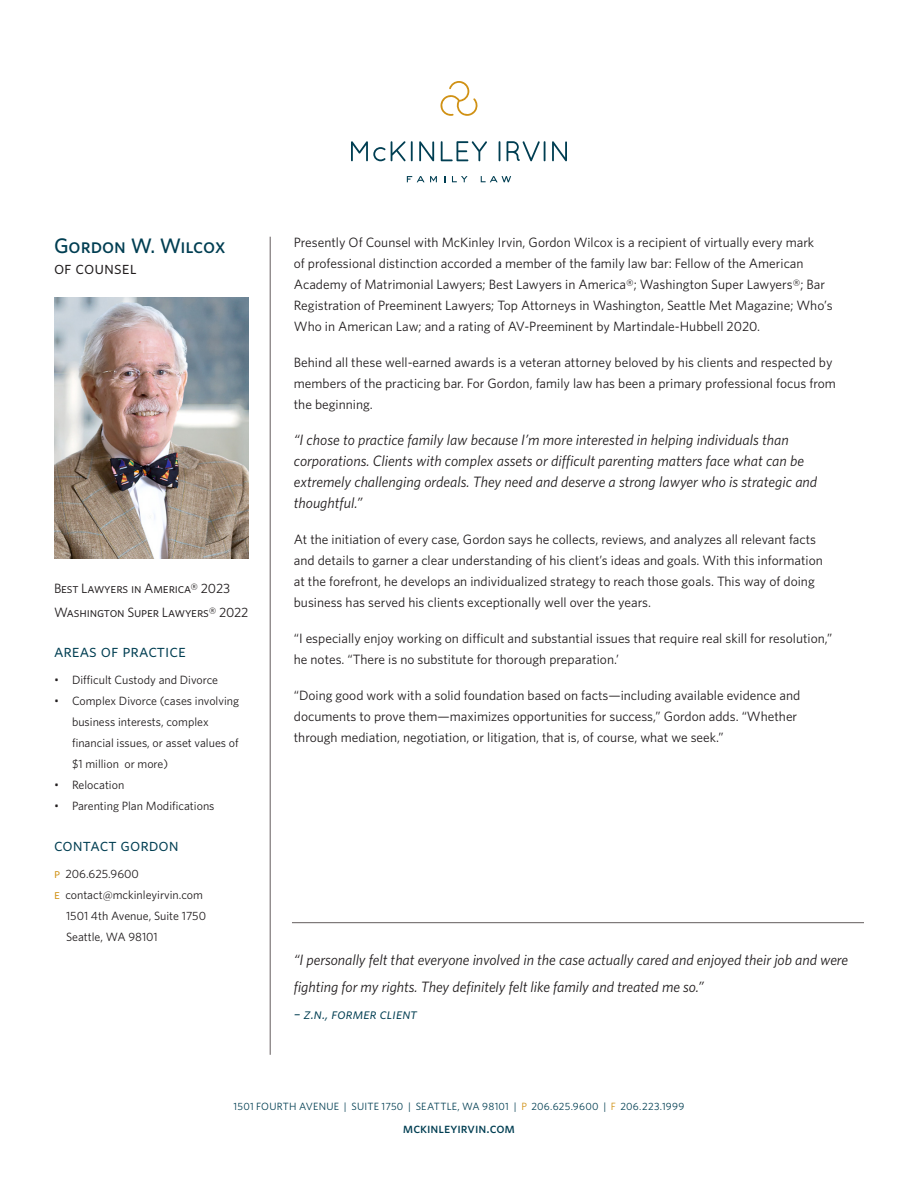
<style>
.page{position:relative;width:918px;height:1188px;background:#fff}
.page>*{position:absolute;margin:0;border:0;box-sizing:border-box;transform-origin:0 0}
.t1{font:500 21px "Whitney";color:#003e52}
.t2{font:18px "Whitney";color:#003e52}
.t3{font:18px "Whitney";color:#201c1d}
.t4{font:italic 15px/21px "Whitney";color:#201c1d}
.t5{font:italic 15px "Whitney";letter-spacing:-.005em;color:#003e52}
.t6{font:500 14.25px "Whitney";color:#003e52}
.t7{font:13.5px/21px "Whitney";color:#201c1d}
.t8{font:12px/21px "Whitney";color:#201c1d}
.t9{font:10.5px "Whitney";letter-spacing:.025em;color:#003e52}
.s1{font-weight:300;color:#231f20}
.s2{font-size:13.5px;color:#d09114}
.s3{color:#d09114}
</style>
<div class="page">
<svg style="left:351px;top:141px;width:55px;height:20px"></svg>
<hr style="left:411px;top:141px;width:2px;height:20px;background:#003e52">
<svg style="left:419px;top:141px;width:15px;height:20px"></svg>
<svg style="left:441px;top:141px;width:46px;height:20px"></svg>
<svg style="left:499px;top:141px;width:1px;height:20px"></svg>
<svg style="left:507px;top:141px;width:33px;height:20px"></svg>
<hr style="left:544px;top:141px;width:2px;height:20px;background:#003e52">
<svg style="left:552px;top:141px;width:15px;height:20px"></svg>
<svg style="left:407px;top:176px;width:30px;height:6px"></svg>
<svg style="left:452px;top:176px;width:16px;height:6px"></svg>
<svg style="left:481px;top:176px;width:30px;height:6px"></svg>
<svg style="left:440px;top:81px;width:38px;height:35px"></svg>
<img style="left:54px;top:298px;width:194px;height:261px">
<hr style="left:270px;top:237px;width:1px;height:818px;background:#635c5d">
<hr style="left:292px;top:922px;width:572px;height:1px;background:#635c5d">
<p class="t1" style="left:54px;top:232px;width:173px">Gordon W. Wilcox</p>
<p class="t3" style="left:54px;top:256px;width:84px">of counsel</p>
<p class="t7" style="left:54px;top:577px;width:178px">Best Lawyers in America® 2023</p>
<p class="t7" style="left:54px;top:601px;width:196px">Washington Super Lawyers® 2022</p>
<p class="t2" style="left:54px;top:639px;width:133px">areas of practice</p>
<p class="t8" style="left:54px;top:669px;width:166px"><span class="s1">•</span> Difficult Custody and Divorce</p>
<p class="t8" style="left:72px;top:690px;width:169px;text-indent:-18px"><span class="s1">•</span> Complex Divorce (cases involving business interests, complex financial issues, or asset values of $1 million or more)</p>
<p class="t8" style="left:54px;top:774px;width:72px"><span class="s1">•</span> Relocation</p>
<p class="t8" style="left:54px;top:795px;width:162px"><span class="s1">•</span> Parenting Plan Modifications</p>
<p class="t2" style="left:54px;top:832px;width:126px">contact gordon</p>
<p class="t8" style="left:54px;top:863px;width:86px"><span class="s2">p</span> 206.625.9600</p>
<p class="t8" style="left:54px;top:884px;width:150px"><span class="s2">e</span> contact@mckinleyirvin.com</p>
<p class="t8" style="left:66px;top:905px;width:142px">1501 4th Avenue, Suite 1750</p>
<p class="t8" style="left:66px;top:926px;width:93px">Seattle, WA 98101</p>
<p class="t7" style="left:294px;top:232px;width:540px">Presently Of Counsel with McKinley Irvin, Gordon Wilcox is a recipient of virtually every mark<br>of professional distinction accorded a member of the family law bar: Fellow of the American Academy of Matrimonial Lawyers; Best Lawyers in America®; Washington Super Lawyers®; Bar Registration of Preeminent Lawyers; Top Attorneys in Washington, Seattle Met Magazine; Who’s Who in American Law; and a rating of AV-Preeminent by Martindale-Hubbell 2020.</p>
<p class="t7" style="left:294px;top:352px;width:544px">Behind all these well-earned awards is a veteran attorney beloved by his clients and respected by members of the practicing bar. For Gordon, family law has been a primary professional focus from the beginning.</p>
<p class="t4" style="left:294px;top:429px;width:525px">“I chose to practice family law because I’m more interested in helping individuals than corporations. Clients with complex assets or difficult parenting matters face what can be extremely challenging ordeals. They need and deserve a strong lawyer who is strategic and thoughtful.”</p>
<p class="t7" style="left:294px;top:529px;width:531px">At the initiation of every case, Gordon says he collects, reviews, and analyzes all relevant facts and details to garner a clear understanding of his client’s ideas and goals. With this information at the forefront, he develops an individualized strategy to reach those goals. This way of doing business has served his clients exceptionally well over the years.</p>
<p class="t7" style="left:294px;top:628px;width:540px">“I especially enjoy working on difficult and substantial issues that require real skill for resolution,” he notes. “There is no substitute for thorough preparation.’</p>
<p class="t7" style="left:294px;top:685px;width:508px">“Doing good work with a solid foundation based on facts—including available evidence and documents to prove them—maximizes opportunities for success,” Gordon adds. “Whether through mediation, negotiation, or litigation, that is, of course, what we seek.”</p>
<p class="t4" style="left:294px;top:946px;width:556px;line-height:27px">“I personally felt that everyone involved in the case actually cared and enjoyed their job and were fighting for my rights. They definitely felt like family and treated me so.”</p>
<p class="t5" style="left:294px;top:1003px;width:125px">– z.n., former client</p>
<p class="t9" style="left:234px;top:1100px;width:452px">1501 FOURTH AVENUE | SUITE 1750 | SEATTLE, WA 98101 | <span class="s3">P</span> 206.625.9600 | <span class="s3">F</span> 206.223.1999</p>
<p class="t6" style="left:403px;top:1118px;width:114px">mckinleyirvin.com</p>
</div>
